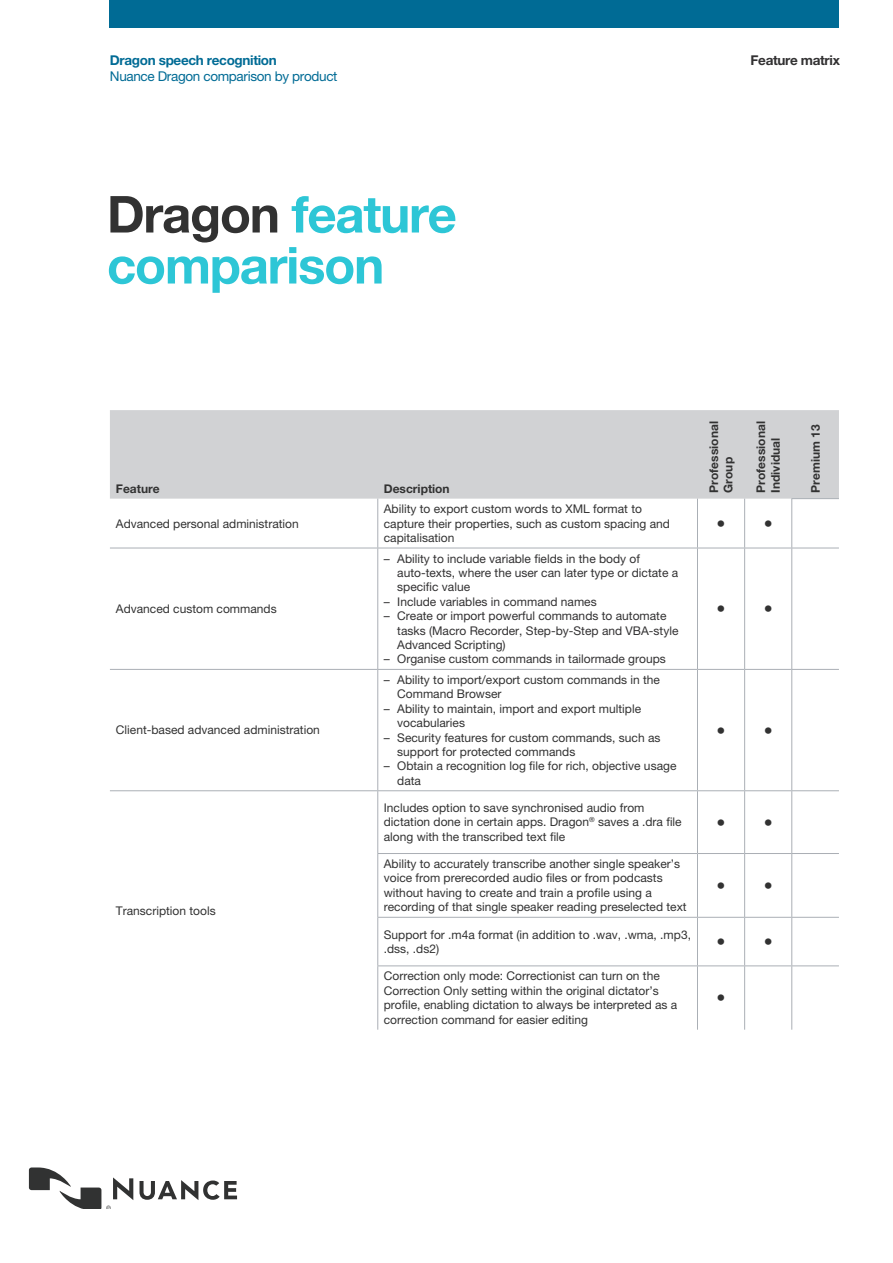
<style>
.page{position:relative;width:893px;height:1263px;background:#fff}
.page>*{position:absolute;margin:0;border:0;box-sizing:border-box;transform-origin:0 0}
.t1{font:700 51px/51px "Helvetica Neue LT Pro";letter-spacing:-.025em;color:#2dc6d6}
.t2{font:18px "Helvetica Neue LT Pro";color:#323232}
.t3{font:13.5px "Helvetica Neue LT Pro";letter-spacing:-.025em;color:#006b95}
.t4{font:700 13.5px "Helvetica Neue LT Pro";letter-spacing:-.025em;color:#006b95}
.t5{font:700 13.5px "Helvetica Neue LT Pro";letter-spacing:-.025em;color:#323132}
.t6{font:12px/14.4px "Helvetica Neue LT Pro";color:#323232}
.t7{font:12px/14.4px "Helvetica Neue LT Pro";color:#323132}
.t8{font:700 12px/14.4px "Helvetica Neue LT Pro";color:#323232}
.s1{color:#323232}
</style>
<div class="page">
<div style="left:110px;top:410px;width:729px;height:89px;background:#d1d2d4"></div>
<hr style="left:377px;top:499px;width:1px;height:49px;background:#aaafb5">
<hr style="left:697px;top:499px;width:1px;height:49px;background:#aaafb5">
<hr style="left:744px;top:499px;width:1px;height:49px;background:#aaafb5">
<hr style="left:791px;top:499px;width:1px;height:49px;background:#aaafb5">
<hr style="left:110px;top:548px;width:268px;height:1px;background:#aaafb5">
<hr style="left:378px;top:548px;width:319px;height:1px;background:#aaafb5">
<hr style="left:377px;top:548px;width:1px;height:121px;background:#aaafb5">
<hr style="left:697px;top:548px;width:48px;height:1px;background:#aaafb5">
<hr style="left:697px;top:548px;width:1px;height:121px;background:#aaafb5">
<hr style="left:745px;top:548px;width:47px;height:1px;background:#aaafb5">
<hr style="left:744px;top:548px;width:1px;height:121px;background:#aaafb5">
<hr style="left:792px;top:548px;width:47px;height:1px;background:#aaafb5">
<hr style="left:791px;top:548px;width:1px;height:121px;background:#aaafb5">
<hr style="left:110px;top:669px;width:268px;height:1px;background:#aaafb5">
<hr style="left:378px;top:669px;width:319px;height:1px;background:#aaafb5">
<hr style="left:377px;top:670px;width:1px;height:120px;background:#aaafb5">
<hr style="left:697px;top:669px;width:48px;height:1px;background:#aaafb5">
<hr style="left:697px;top:670px;width:1px;height:120px;background:#aaafb5">
<hr style="left:745px;top:669px;width:47px;height:1px;background:#aaafb5">
<hr style="left:744px;top:670px;width:1px;height:120px;background:#aaafb5">
<hr style="left:792px;top:669px;width:47px;height:1px;background:#aaafb5">
<hr style="left:791px;top:670px;width:1px;height:120px;background:#aaafb5">
<hr style="left:110px;top:790px;width:268px;height:1px;background:#aaafb5">
<hr style="left:378px;top:790px;width:319px;height:1px;background:#aaafb5">
<hr style="left:377px;top:791px;width:1px;height:62px;background:#aaafb5">
<hr style="left:697px;top:790px;width:48px;height:1px;background:#aaafb5">
<hr style="left:697px;top:791px;width:1px;height:62px;background:#aaafb5">
<hr style="left:745px;top:790px;width:47px;height:1px;background:#aaafb5">
<hr style="left:744px;top:791px;width:1px;height:62px;background:#aaafb5">
<hr style="left:792px;top:790px;width:47px;height:1px;background:#aaafb5">
<hr style="left:791px;top:791px;width:1px;height:62px;background:#aaafb5">
<hr style="left:377px;top:853px;width:320px;height:1px;background:#aaafb5">
<hr style="left:377px;top:854px;width:1px;height:63px;background:#aaafb5">
<hr style="left:697px;top:853px;width:48px;height:1px;background:#aaafb5">
<hr style="left:697px;top:854px;width:1px;height:63px;background:#aaafb5">
<hr style="left:745px;top:853px;width:47px;height:1px;background:#aaafb5">
<hr style="left:744px;top:854px;width:1px;height:63px;background:#aaafb5">
<hr style="left:792px;top:853px;width:47px;height:1px;background:#aaafb5">
<hr style="left:791px;top:854px;width:1px;height:63px;background:#aaafb5">
<hr style="left:377px;top:917px;width:320px;height:1px;background:#aaafb5">
<hr style="left:377px;top:918px;width:1px;height:47px;background:#aaafb5">
<hr style="left:697px;top:917px;width:48px;height:1px;background:#aaafb5">
<hr style="left:697px;top:918px;width:1px;height:47px;background:#aaafb5">
<hr style="left:745px;top:917px;width:47px;height:1px;background:#aaafb5">
<hr style="left:744px;top:918px;width:1px;height:47px;background:#aaafb5">
<hr style="left:792px;top:917px;width:47px;height:1px;background:#aaafb5">
<hr style="left:791px;top:918px;width:1px;height:47px;background:#aaafb5">
<hr style="left:377px;top:965px;width:320px;height:1px;background:#aaafb5">
<hr style="left:377px;top:966px;width:1px;height:64px;background:#aaafb5">
<hr style="left:697px;top:965px;width:48px;height:1px;background:#aaafb5">
<hr style="left:697px;top:966px;width:1px;height:64px;background:#aaafb5">
<hr style="left:745px;top:965px;width:47px;height:1px;background:#aaafb5">
<hr style="left:744px;top:966px;width:1px;height:64px;background:#aaafb5">
<hr style="left:792px;top:965px;width:47px;height:1px;background:#aaafb5">
<hr style="left:791px;top:966px;width:1px;height:64px;background:#aaafb5">
<hr style="left:791px;top:498px;width:48px;height:1px;background:#aaafb5">
<div style="left:110px;top:0;width:729px;height:28px;background:#006b95"></div>
<svg style="left:139px;top:1180px;width:98px;height:20px"></svg>
<svg style="left:29px;top:1167px;width:104px;height:42px"></svg>
<p class="t4" style="left:110px;top:52px;width:168px">Dragon speech recognition</p>
<p class="t5" style="left:751px;top:52px;width:91px">Feature matrix</p>
<p class="t3" style="left:110px;top:68px;width:229px">Nuance Dragon comparison by product</p>
<h1 class="t1" style="left:107px;top:188px;width:351px"><span class="s1">Dragon</span> feature comparison</h1>
<p class="t8" style="left:116px;top:481px;width:45px">Feature</p>
<p class="t8" style="left:384px;top:481px;width:67px">Description</p>
<p class="t6" style="left:116px;top:516px;width:184px">Advanced personal administration</p>
<p class="t6" style="left:116px;top:601px;width:162px">Advanced custom commands</p>
<p class="t6" style="left:116px;top:723px;width:206px">Client-based advanced administration</p>
<p class="t6" style="left:116px;top:903px;width:101px">Transcription tools</p>
<p class="t6" style="left:384px;top:502px;width:288px">Ability to export custom words to XML format to capture their properties, such as custom spacing and capitalisation</p>
<p class="t7" style="left:397px;top:551px;width:282px;text-indent:-14px">– Ability to include variable fields in the body of auto-texts, where the user can later type or dictate a specific value</p>
<p class="t7" style="left:384px;top:594px;width:214px">– Include variables in command names</p>
<p class="t7" style="left:397px;top:608px;width:283px;text-indent:-14px">– Create or import powerful commands to automate tasks (Macro Recorder, Step-by-Step and VBA-style<br>Advanced Scripting)</p>
<p class="t7" style="left:384px;top:652px;width:284px">– Organise custom commands in tailormade groups</p>
<p class="t6" style="left:397px;top:672px;width:264px;text-indent:-14px">– Ability to import/export custom commands in the<br>Command Browser</p>
<p class="t6" style="left:397px;top:701px;width:245px;text-indent:-14px">– Ability to maintain, import and export multiple vocabularies</p>
<p class="t6" style="left:397px;top:730px;width:265px;text-indent:-14px">– Security features for custom commands, such as support for protected commands</p>
<p class="t6" style="left:397px;top:759px;width:281px;text-indent:-14px">– Obtain a recognition log file for rich, objective usage data</p>
<p class="t6" style="left:384px;top:800px;width:299px">Includes option to save synchronised audio from dictation done in certain apps. Dragon<sup>®</sup> saves a .dra file along with the transcribed text file</p>
<p class="t6" style="left:384px;top:856px;width:304px">Ability to accurately transcribe another single speaker’s voice from prerecorded audio files or from podcasts without having to create and train a profile using a recording of that single speaker reading preselected text</p>
<p class="t8" style="left:706px;top:493px;width:73px;rotate:-90deg">Professional<br>Group</p>
<p class="t8" style="left:753px;top:493px;width:73px;rotate:-90deg">Professional<br>Individual</p>
<p class="t8" style="left:808px;top:493px;width:70px;rotate:-90deg">Premium 13</p>
<h2 class="t2" style="left:717px;top:513px;width:58px">• •</h2>
<h2 class="t2" style="left:717px;top:598px;width:58px">• •</h2>
<h2 class="t2" style="left:717px;top:719px;width:58px">• •</h2>
<h2 class="t2" style="left:717px;top:811px;width:58px">• •</h2>
<h2 class="t2" style="left:717px;top:875px;width:58px">• •</h2>
<p class="t6" style="left:384px;top:927px;width:309px">Support for .m4a format (in addition to .wav, .wma, .mp3, .dss, .ds2)</p>
<h2 class="t2" style="left:717px;top:931px;width:58px">• •</h2>
<p class="t6" style="left:384px;top:969px;width:295px">Correction only mode: Correctionist can turn on the Correction Only setting within the original dictator’s profile, enabling dictation to always be interpreted as a correction command for easier editing</p>
<h2 class="t2" style="left:717px;top:987px;width:10px">•</h2>
</div>
